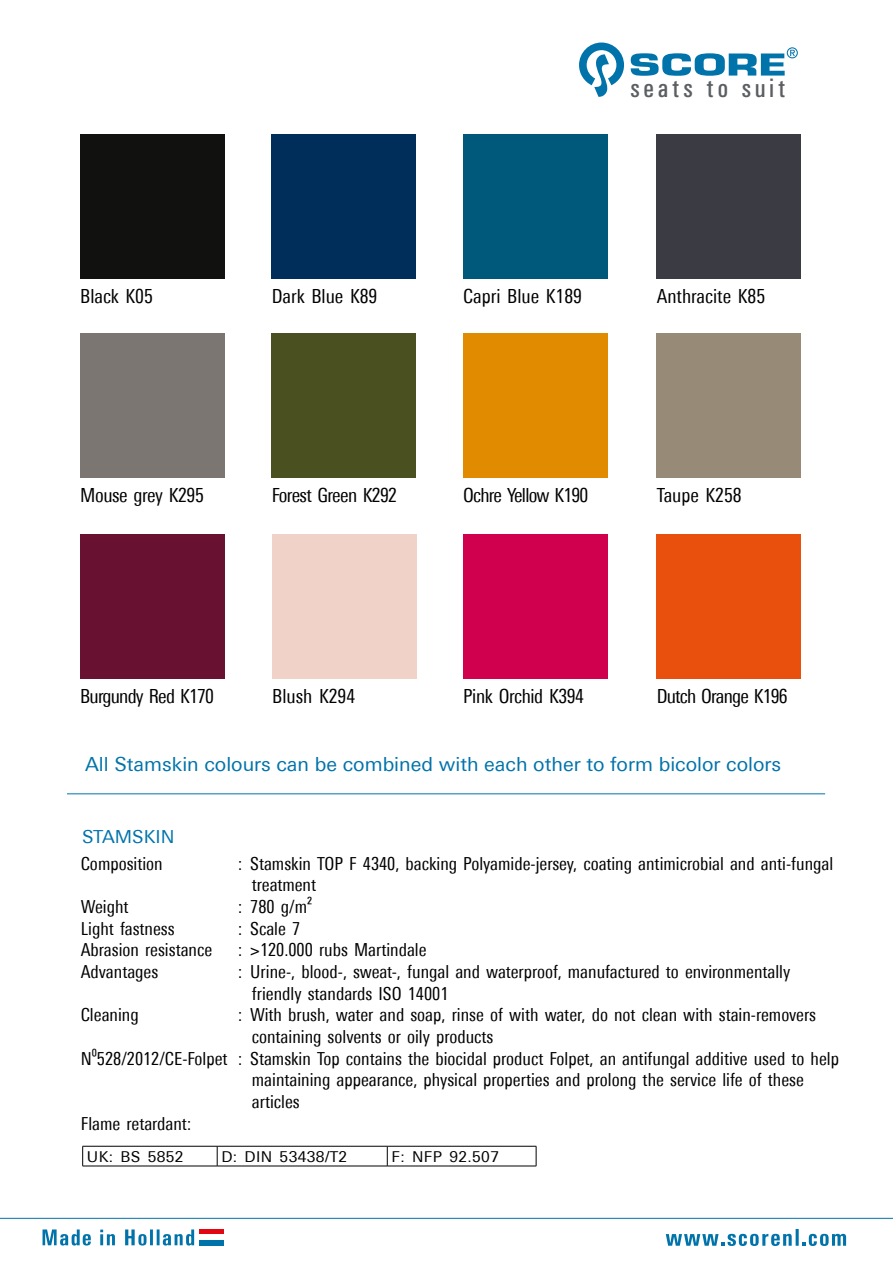
<style>
.page{position:relative;width:893px;height:1263px;background:#fff}
.page>*{position:absolute;margin:0;border:0;box-sizing:border-box;transform-origin:0 0}
.t1{font:500 condensed 26.85px "Univers";letter-spacing:.13em;color:#5b5f62}
.t2{font:condensed 19.5px "Univers Next Pro";color:#000}
.t3{font:19.5px "Univers Next Pro";color:#0073ab}
.t4{font:condensed 19.5px "Univers Next Pro";letter-spacing:-.04em;color:#000}
.t5{font:condensed 19.5px "Univers Next Pro";letter-spacing:-.02em;color:#000}
.t6{font:condensed 18px/21.8px "Univers Next Pro";color:#000}
.t7{font:18px "Univers Next Pro";color:#0073ab}
.t8{font:15px "Univers Next Pro";letter-spacing:.025em;color:#000}
</style>
<div class="page">
<svg style="left:579px;top:43px;width:45px;height:54px"></svg>
<svg style="left:631px;top:47px;width:167px;height:29px"></svg>
<hr style="left:82px;top:1146px;width:135px;height:1px;background:#000">
<svg style="left:82px;top:1146px;width:1px;height:20px"></svg>
<hr style="left:217px;top:1146px;width:170px;height:1px;background:#000">
<svg style="left:217px;top:1146px;width:1px;height:20px"></svg>
<hr style="left:387px;top:1146px;width:149px;height:1px;background:#000">
<svg style="left:387px;top:1146px;width:1px;height:20px"></svg>
<svg style="left:536px;top:1146px;width:1px;height:20px"></svg>
<hr style="left:82px;top:1166px;width:135px;height:1px;background:#000">
<hr style="left:217px;top:1166px;width:170px;height:1px;background:#000">
<hr style="left:387px;top:1166px;width:149px;height:1px;background:#000">
<div style="left:80px;top:334px;width:145px;height:144px;background:#7c7672"></div>
<div style="left:463px;top:534px;width:145px;height:144px;background:#d0004e"></div>
<div style="left:657px;top:134px;width:144px;height:144px;background:#3b3c43"></div>
<div style="left:463px;top:333px;width:145px;height:144px;background:#e18c00"></div>
<div style="left:81px;top:534px;width:144px;height:144px;background:#681130"></div>
<div style="left:657px;top:333px;width:144px;height:144px;background:#978a76"></div>
<div style="left:80px;top:134px;width:145px;height:144px;background:#11120f"></div>
<div style="left:273px;top:534px;width:144px;height:144px;background:#f0d2c8"></div>
<div style="left:272px;top:333px;width:144px;height:144px;background:#4b5020"></div>
<div style="left:272px;top:134px;width:144px;height:144px;background:#002e5a"></div>
<div style="left:657px;top:534px;width:144px;height:144px;background:#e9500e"></div>
<div style="left:463px;top:134px;width:145px;height:144px;background:#00587b"></div>
<hr style="left:67px;top:793px;width:758px;height:1px;background:#0073ab">
<hr style="left:0;top:1218px;width:893px;height:1px;background:#0073ab">
<svg style="left:666px;top:1229px;width:180px;height:17px"></svg>
<svg style="left:43px;top:1229px;width:48px;height:16px"></svg>
<svg style="left:100px;top:1229px;width:15px;height:16px"></svg>
<svg style="left:125px;top:1229px;width:69px;height:16px"></svg>
<div style="left:199px;top:1229px;width:25px;height:17px;background:#0073ab"></div>
<div style="left:199px;top:1229px;width:25px;height:6px;background:#e30613"></div>
<div style="left:199px;top:1235px;width:25px;height:5px;background:#fff"></div>
<p class="t2" style="left:80px;top:284px;width:74px">Black K05</p>
<p class="t2" style="left:272px;top:284px;width:107px">Dark Blue K89</p>
<h1 class="t1" style="left:630px;top:72px;width:157px">seats to suit</h1>
<p class="t2" style="left:463px;top:284px;width:120px">Capri Blue K189</p>
<p class="t2" style="left:657px;top:284px;width:110px">Anthracite K85</p>
<p class="t5" style="left:80px;top:483px;width:125px">Mouse grey K295</p>
<p class="t4" style="left:463px;top:483px;width:127px">Ochre Yellow K190</p>
<p class="t2" style="left:657px;top:483px;width:87px">Taupe K258</p>
<p class="t5" style="left:272px;top:483px;width:127px">Forest Green K292</p>
<p class="t4" style="left:80px;top:684px;width:135px">Burgundy Red K170</p>
<p class="t2" style="left:272px;top:684px;width:85px">Blush K294</p>
<p class="t5" style="left:463px;top:684px;width:122px">Pink Orchid K394</p>
<p class="t4" style="left:657px;top:684px;width:133px">Dutch Orange K196</p>
<p class="t3" style="left:85px;top:753px;width:697px">All Stamskin colours can be combined with each other to form bicolor colors</p>
<p class="t7" style="left:82px;top:826px;width:94px">STAMSKIN</p>
<p class="t6" style="left:81px;top:852px;width:84px">Composition</p>
<p class="t6" style="left:252px;top:852px;width:583px;text-indent:-14px">: Stamskin TOP F 4340, backing Polyamide-jersey, coating antimicrobial and anti-fungal treatment</p>
<p class="t6" style="left:81px;top:895px;width:49px">Weight</p>
<p class="t6" style="left:238px;top:895px;width:75px">: 780 g/m²</p>
<p class="t6" style="left:81px;top:917px;width:95px">Light fastness</p>
<p class="t6" style="left:238px;top:917px;width:63px">: Scale 7</p>
<p class="t6" style="left:81px;top:939px;width:133px">Abrasion resistance</p>
<p class="t6" style="left:238px;top:939px;width:190px">: &gt;120.000 rubs Martindale</p>
<p class="t6" style="left:81px;top:961px;width:79px">Advantages</p>
<p class="t6" style="left:252px;top:961px;width:540px;text-indent:-14px">: Urine-, blood-, sweat-, fungal and waterproof, manufactured to environmentally friendly standards ISO 14001</p>
<p class="t6" style="left:81px;top:1004px;width:59px">Cleaning</p>
<p class="t6" style="left:238px;top:1004px;width:579px">: With brush, water and soap, rinse of with water, do not clean with stain-removers</p>
<p class="t6" style="left:252px;top:1026px;width:243px">containing solvents or oily products</p>
<p class="t6" style="left:81px;top:1047px;width:760px">N⁰528/2012/CE-Folpet : Stamskin Top contains the biocidal product Folpet, an antifungal additive used to help</p>
<p class="t6" style="left:252px;top:1069px;width:554px">maintaining appearance, physical properties and prolong the service life of these</p>
<p class="t6" style="left:252px;top:1091px;width:49px">articles</p>
<p class="t6" style="left:81px;top:1112px;width:112px">Flame retardant:</p>
<p class="t8" style="left:87px;top:1148px;width:98px">UK: BS 5852</p>
<p class="t8" style="left:221px;top:1148px;width:127px">D: DIN 53438/T2</p>
<p class="t8" style="left:392px;top:1148px;width:109px">F: NFP 92.507</p>
</div>
